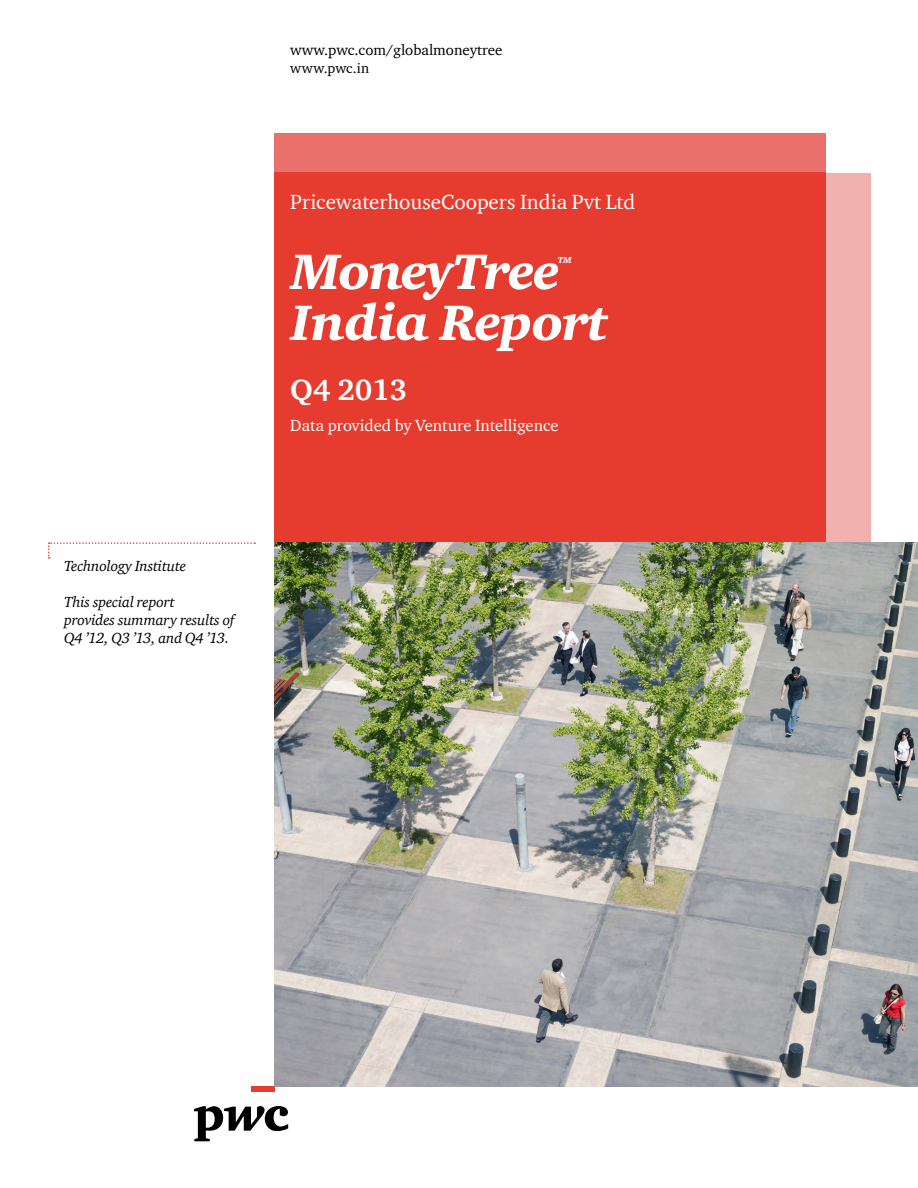
<style>
.page{position:relative;width:918px;height:1188px;background:#fff}
.page>*{position:absolute;margin:0;border:0;box-sizing:border-box;transform-origin:0 0}
.t1{font:italic 900 51px "ITC Charter Com";letter-spacing:-.005em;color:#fff}
.t2{font:italic 900 51px "ITC Charter Com";letter-spacing:-.03em;color:#fff}
.t3{font:700 30px "ITC Charter Com";color:#fff}
.t4{font:21px "ITC Charter Com";color:#fff}
.t5{font:16.5px "ITC Charter Com";color:#fff}
.t6{font:italic 15px/18px "ITC Charter Com";letter-spacing:-.01em;color:#000}
.t7{font:15px "ITC Charter Com";color:#000}
.t8{font:14.25px "ITC Charter Com";letter-spacing:.02em;color:#000}
.t9{font:italic 900 8.7px "ITC Charter Com";color:#fff}
</style>
<div class="page">
<div style="left:251px;top:1086px;width:24px;height:6px;background:#e63c2f"></div>
<svg style="left:194px;top:1106px;width:94px;height:35px"></svg>
<div style="left:275px;top:173px;width:596px;height:913px;background:#f0b1af"></div>
<div style="left:275px;top:133px;width:551px;height:953px;background:#e9706b"></div>
<div style="left:275px;top:172px;width:551px;height:914px;background:#e63c2f"></div>
<svg style="left:48px;top:542px;width:207px;height:17px"></svg>
<img style="left:275px;top:542px;width:643px;height:544px">
<p class="t6" style="left:64px;top:557px;width:124px">Technology Institute</p>
<p class="t6" style="left:64px;top:593px;width:172px">This special report<br>provides summary results of<br>Q4 ’12, Q3 ’13, and Q4 ’13.</p>
<p class="t7" style="left:290px;top:41px;width:214px">www.pwc.com/globalmoneytree</p>
<p class="t8" style="left:290px;top:60px;width:80px">www.pwc.in</p>
<h3 class="t4" style="left:290px;top:189px;width:347px">PricewaterhouseCoopers India Pvt Ltd</h3>
<h1 class="t2" style="left:290px;top:240px;width:271px">MoneyTree</h1>
<p class="t9" style="left:558px;top:255px;width:16px">TM</p>
<h1 class="t1" style="left:290px;top:291px;width:319px">India Report</h1>
<h2 class="t3" style="left:290px;top:371px;width:118px">Q4 2013</h2>
<p class="t5" style="left:290px;top:415px;width:270px">Data provided by Venture Intelligence</p>
</div>
